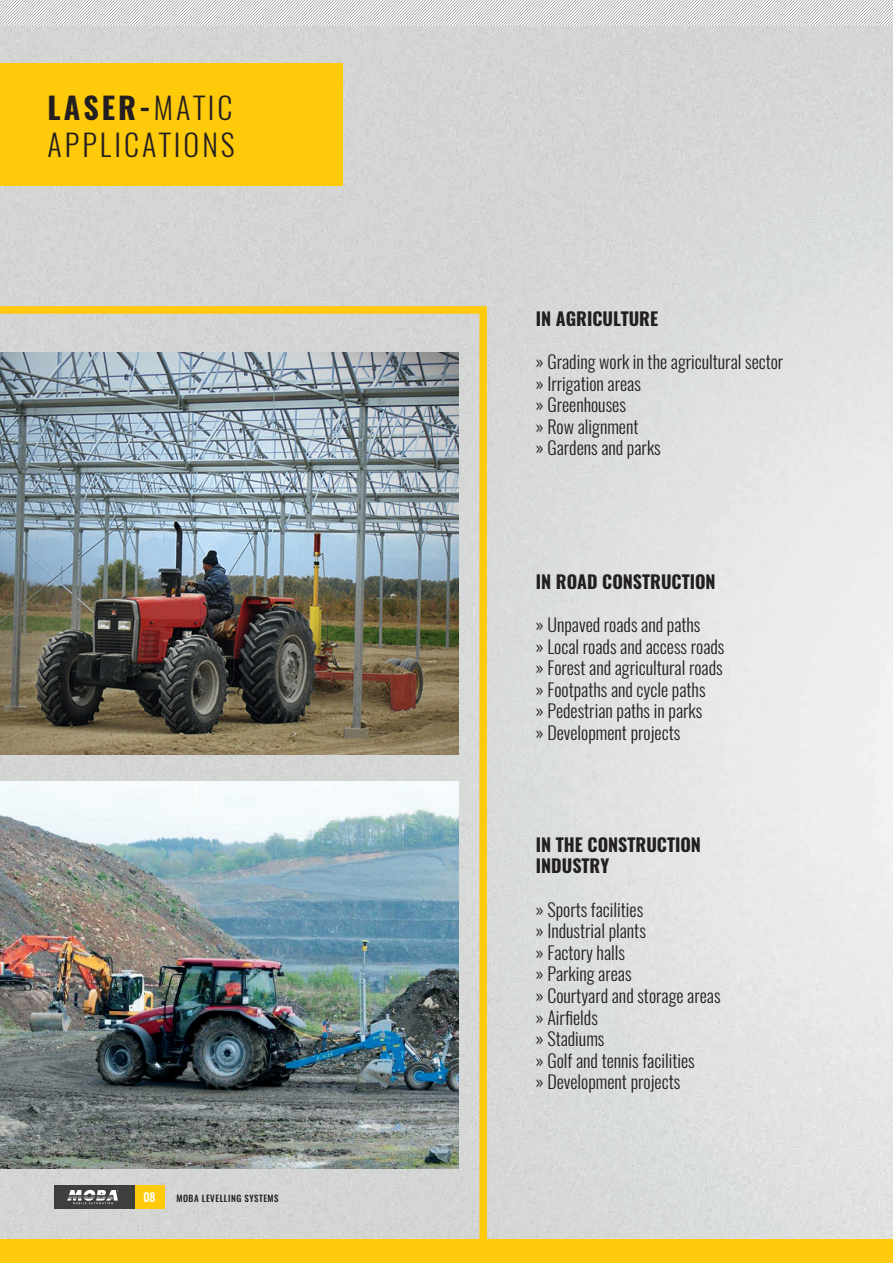
<style>
.page{position:relative;width:893px;height:1263px;background:#fff}
.page>*{position:absolute;margin:0;border:0;box-sizing:border-box;transform-origin:0 0}
.t1{font:300 30px "Oswald";letter-spacing:.1em;color:#231f20}
.t2{font:700 30px "Oswald";letter-spacing:.1em;color:#231f20}
.t3{font:300 18px "Oswald";color:#231f20}
.t4{font:700 18px "Oswald";color:#231f20}
.t5{font:500 12px "Oswald";color:#fff}
.t6{font:500 9px "Oswald";letter-spacing:.05em;color:#231f20}
.s1{font-weight:300}
</style>
<div class="page">
<img style="left:0;top:25px;width:893px;height:1214px">
<img style="left:0;top:306px;width:487px;height:933px">
<div style="left:0;top:64px;width:343px;height:122px;background:#feca0a"></div>
<img style="left:0;top:0;width:893px;height:25px">
<div style="left:0;top:1239px;width:893px;height:24px;background:#feca0a"></div>
<div style="left:54px;top:1185px;width:81px;height:24px;background:#3e3e3f"></div>
<div style="left:135px;top:1185px;width:29px;height:24px;background:#feca0a"></div>
<svg style="left:67px;top:1190px;width:51px;height:14px"></svg>
<p class="t2" style="left:48px;top:87px;width:186px">LASER-<span class="s1">MATIC</span></p>
<p class="t1" style="left:48px;top:125px;width:189px">APPLICATIONS</p>
<p class="t5" style="left:144px;top:1189px;width:14px">08</p>
<p class="t6" style="left:176px;top:1192px;width:104px">MOBA LEVELLING SYSTEMS</p>
<p class="t4" style="left:536px;top:306px;width:124px">IN AGRICULTURE</p>
<p class="t3" style="left:536px;top:350px;width:249px">» Grading work in the agricultural sector</p>
<p class="t3" style="left:536px;top:371px;width:107px">» Irrigation areas</p>
<p class="t3" style="left:536px;top:393px;width:92px">» Greenhouses</p>
<p class="t3" style="left:536px;top:414px;width:104px">» Row alignment</p>
<p class="t3" style="left:536px;top:436px;width:126px">» Gardens and parks</p>
<p class="t4" style="left:536px;top:569px;width:181px">IN ROAD CONSTRUCTION</p>
<p class="t3" style="left:536px;top:613px;width:166px">» Unpaved roads and paths</p>
<p class="t3" style="left:536px;top:634px;width:190px">» Local roads and access roads</p>
<p class="t3" style="left:536px;top:656px;width:188px">» Forest and agricultural roads</p>
<p class="t3" style="left:536px;top:677px;width:171px">» Footpaths and cycle paths</p>
<p class="t3" style="left:536px;top:699px;width:168px">» Pedestrian paths in parks</p>
<p class="t3" style="left:536px;top:721px;width:146px">» Development projects</p>
<p class="t4" style="left:536px;top:832px;width:167px">IN THE CONSTRUCTION</p>
<p class="t4" style="left:536px;top:853px;width:75px">INDUSTRY</p>
<p class="t3" style="left:536px;top:897px;width:109px">» Sports facilities</p>
<p class="t3" style="left:536px;top:919px;width:112px">» Industrial plants</p>
<p class="t3" style="left:536px;top:940px;width:91px">» Factory halls</p>
<p class="t3" style="left:536px;top:962px;width:97px">» Parking areas</p>
<p class="t3" style="left:536px;top:984px;width:186px">» Courtyard and storage areas</p>
<p class="t3" style="left:536px;top:1005px;width:64px">» Airfields</p>
<p class="t3" style="left:536px;top:1027px;width:70px">» Stadiums</p>
<p class="t3" style="left:536px;top:1048px;width:160px">» Golf and tennis facilities</p>
<p class="t3" style="left:536px;top:1070px;width:146px">» Development projects</p>
</div>
